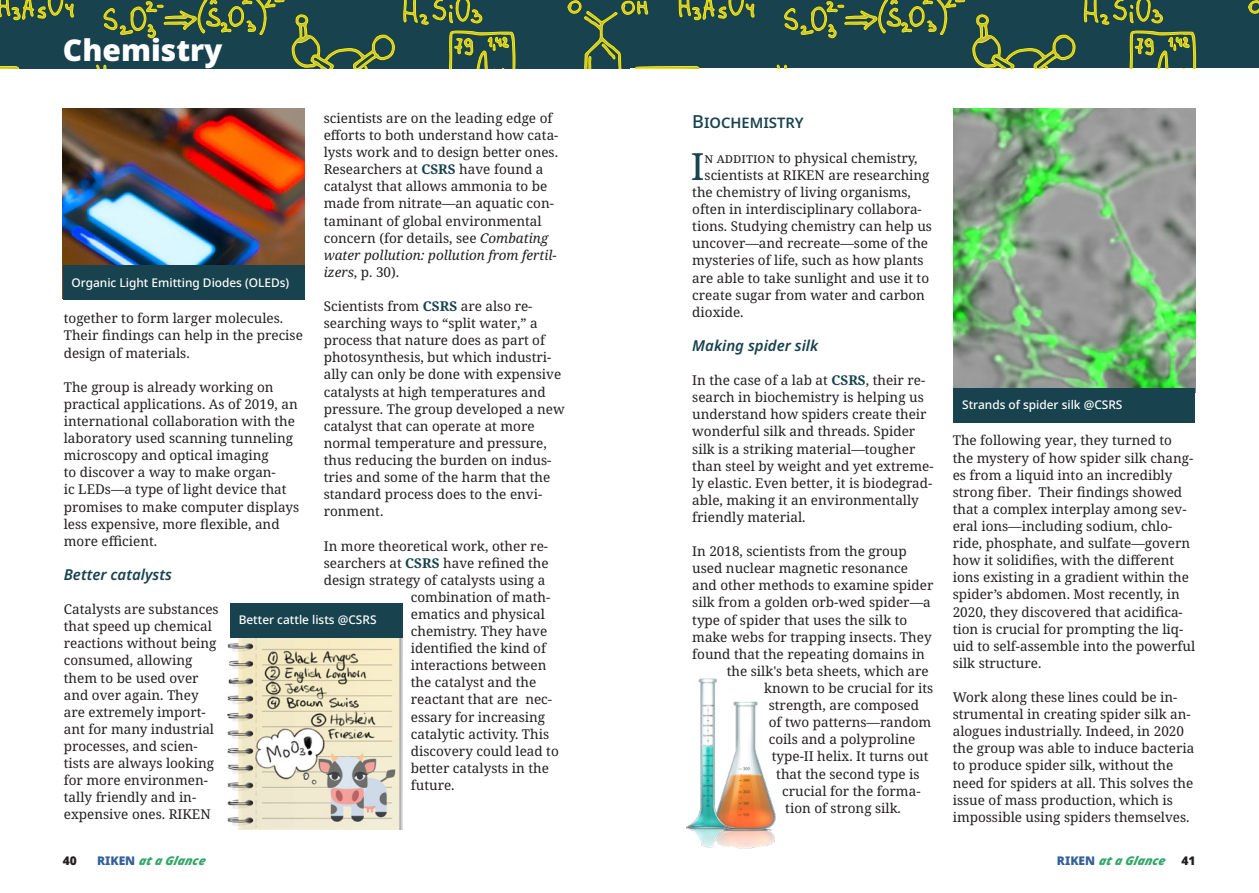
<style>
.page{position:relative;width:1259px;height:893px;background:#fff}
.page>*{position:absolute;margin:0;border:0;box-sizing:border-box;transform-origin:0 0}
.t1{font:37.5px "Noto Serif";color:#18434e}
.t2{font:900 30px "Noto Sans";color:#fff}
.t3{font:500 18px "Noto Sans";color:#18434e}
.t4{font:italic 600 15px "Noto Sans";color:#18434e}
.t5{font:13.5px/17.1px "Noto Serif";color:#231f20}
.t6{font:500 12px "Noto Sans";color:#fff}
.t7{font:italic 900 12px "Noto Sans";color:#36a768}
.t8{font:900 12px "Noto Sans";color:#231f20}
.s1{font-weight:700;color:#18434e}
.s2{font-style:italic}
.s3{font-style:normal;color:#316198}
.s4{font-style:normal;color:#231f20}
</style>
<div class="page">
<div style="left:0;top:0;width:1259px;height:68px;background:#18434e"></div>
<svg style="left:1248px;top:0;width:11px;height:14px"></svg>
<svg style="left:972px;top:14px;width:103px;height:54px"></svg>
<svg style="left:776px;top:65px;width:11px;height:3px"></svg>
<svg style="left:1084px;top:0;width:112px;height:69px"></svg>
<svg style="left:784px;top:0;width:181px;height:38px"></svg>
<svg style="left:567px;top:0;width:187px;height:68px"></svg>
<svg style="left:96px;top:65px;width:11px;height:3px"></svg>
<svg style="left:0;top:0;width:74px;height:21px"></svg>
<svg style="left:0;top:66px;width:19px;height:2px"></svg>
<svg style="left:403px;top:0;width:112px;height:68px"></svg>
<svg style="left:103px;top:0;width:181px;height:38px"></svg>
<svg style="left:292px;top:14px;width:103px;height:54px"></svg>
<img style="left:736px;top:701px;width:40px;height:148px">
<img style="left:687px;top:678px;width:49px;height:170px">
<img style="left:953px;top:108px;width:242px;height:280px">
<div style="left:953px;top:388px;width:242px;height:34px;background:#18434e"></div>
<img style="left:227px;top:637px;width:175px;height:192px">
<div style="left:230px;top:603px;width:172px;height:34px;background:#18434e"></div>
<img style="left:63px;top:108px;width:242px;height:158px">
<div style="left:63px;top:266px;width:242px;height:34px;background:#18434e"></div>
<h2 class="t2" style="left:63px;top:27px;width:161px">Chemistry</h2>
<p class="t5" style="left:324px;top:110px;width:236px">scientists are on the leading edge of efforts to both understand how cata&shy;lysts work and to design better ones.<br>Researchers at <span class="s1">CSRS</span> have found a catalyst that allows ammonia to be made from nitrate—an aquatic con&shy;taminant of global environmental concern (for details, see <span class="s2">Combating water pollution: pollution from fertil&shy;izers</span>, p. 30).</p>
<p class="t5" style="left:324px;top:298px;width:242px">Scientists from <span class="s1">CSRS</span> are also re&shy;searching ways to “split water,” a process that nature does as part of photosynthesis, but which industri&shy;ally can only be done with expensive catalysts at high temperatures and pressure. The group developed a new catalyst that can operate at more normal temperature and pressure, thus reducing the burden on indus&shy;tries and some of the harm that the standard process does to the envi&shy;ronment.</p>
<p class="t5" style="left:324px;top:537px;width:226px">In more theoretical work, other re-</p>
<p class="t5" style="left:324px;top:555px;width:226px">searchers at <span class="s1">CSRS</span> have refined the</p>
<p class="t5" style="left:324px;top:572px;width:223px">design strategy of catalysts using a</p>
<p class="t5" style="left:411px;top:589px;width:141px">combination of math-</p>
<p class="t5" style="left:411px;top:606px;width:136px">ematics and physical</p>
<p class="t5" style="left:411px;top:623px;width:138px">chemistry. They have</p>
<p class="t5" style="left:411px;top:640px;width:137px">identified the kind of</p>
<p class="t5" style="left:411px;top:657px;width:137px">interactions between</p>
<p class="t5" style="left:411px;top:674px;width:127px">the catalyst and the</p>
<p class="t5" style="left:411px;top:691px;width:143px">reactant that are nec-</p>
<p class="t5" style="left:411px;top:709px;width:136px">essary for increasing</p>
<p class="t5" style="left:411px;top:726px;width:140px">catalytic activity. This</p>
<p class="t5" style="left:411px;top:743px;width:150px">discovery could lead to</p>
<p class="t5" style="left:411px;top:760px;width:140px">better catalysts in the</p>
<p class="t5" style="left:411px;top:777px;width:45px">future.</p>
<p class="t6" style="left:71px;top:274px;width:219px">Organic Light Emitting Diodes (OLEDs)</p>
<p class="t5" style="left:64px;top:310px;width:241px">together to form larger molecules.<br>Their findings can help in the precise design of materials.</p>
<p class="t5" style="left:64px;top:379px;width:237px">The group is already working on practical applications. As of 2019, an international collaboration with the laboratory used scanning tunneling microscopy and optical imaging<br>to discover a way to make organ-<br>ic LEDs—a type of light device that promises to make computer displays less expensive, more flexible, and more efficient.</p>
<p class="t4" style="left:64px;top:564px;width:110px">Better catalysts</p>
<p class="t5" style="left:64px;top:601px;width:156px">Catalysts are substances that speed up chemical reactions without being consumed, allowing them to be used over and over again. They are extremely import&shy;ant for many industrial processes, and scien&shy;tists are always looking for more environmen&shy;tally friendly and in&shy;expensive ones. RIKEN</p>
<p class="t6" style="left:239px;top:612px;width:139px">Better cattle lists @CSRS</p>
<h3 class="t3" style="left:692px;top:108px;width:113px">Biochemistry</h3>
<h1 class="t1" style="left:691px;top:141px;width:15px">I</h1>
<p class="t5" style="left:704px;top:150px;width:214px">n addition to physical chemistry,</p>
<p class="t5" style="left:704px;top:167px;width:226px">scientists at RIKEN are researching</p>
<p class="t5" style="left:692px;top:184px;width:220px">the chemistry of living organisms,</p>
<p class="t5" style="left:692px;top:201px;width:231px">often in interdisciplinary collabora-</p>
<p class="t5" style="left:692px;top:218px;width:241px">tions. Studying chemistry can help us</p>
<p class="t5" style="left:692px;top:235px;width:237px">uncover—and recreate—some of the</p>
<p class="t5" style="left:692px;top:252px;width:233px">mysteries of life, such as how plants</p>
<p class="t5" style="left:692px;top:270px;width:238px">are able to take sunlight and use it to</p>
<p class="t5" style="left:692px;top:287px;width:234px">create sugar from water and carbon</p>
<p class="t5" style="left:692px;top:304px;width:53px">dioxide.</p>
<p class="t4" style="left:692px;top:335px;width:128px">Making spider silk</p>
<p class="t5" style="left:692px;top:372px;width:243px">In the case of a lab at <span class="s1">CSRS</span>, their re&shy;search in biochemistry is helping us understand how spiders create their wonderful silk and threads. Spider silk is a striking material—tougher than steel by weight and yet extreme&shy;ly elastic. Even better, it is biodegrad&shy;able, making it an environmentally friendly material.</p>
<p class="t5" style="left:692px;top:543px;width:216px">In 2018, scientists from the group</p>
<p class="t5" style="left:692px;top:560px;width:217px">used nuclear magnetic resonance</p>
<p class="t5" style="left:692px;top:577px;width:243px">and other methods to examine spider</p>
<p class="t5" style="left:692px;top:594px;width:240px">silk from a golden orb-wed spider—a</p>
<p class="t5" style="left:692px;top:612px;width:217px">type of spider that uses the silk to</p>
<p class="t5" style="left:692px;top:629px;width:241px">make webs for trapping insects. They</p>
<p class="t5" style="left:692px;top:646px;width:234px">found that the repeating domains in</p>
<p class="t5" style="left:727px;top:663px;width:203px">the silk's beta sheets, which are</p>
<p class="t5" style="left:764px;top:680px;width:170px">known to be crucial for its</p>
<p class="t5" style="left:769px;top:697px;width:152px">strength, are composed</p>
<p class="t5" style="left:769px;top:714px;width:164px">of two patterns—random</p>
<p class="t5" style="left:769px;top:731px;width:148px">coils and a polyproline</p>
<p class="t5" style="left:772px;top:748px;width:158px">type-II helix. It turns out</p>
<p class="t5" style="left:776px;top:765px;width:145px">that the second type is</p>
<p class="t5" style="left:782px;top:783px;width:140px">crucial for the forma-</p>
<p class="t5" style="left:785px;top:800px;width:117px">tion of strong silk.</p>
<p class="t6" style="left:962px;top:397px;width:162px">Strands of spider silk @CSRS</p>
<p class="t5" style="left:952px;top:432px;width:244px">The following year, they turned to the mystery of how spider silk chang&shy;es from a liquid into an incredibly strong fiber. Their findings showed that a complex interplay among sev&shy;eral ions—including sodium, chlo&shy;ride, phosphate, and sulfate—govern how it solidifies, with the different ions existing in a gradient within the spider’s abdomen. Most recently, in 2020, they discovered that acidifica&shy;tion is crucial for prompting the liq&shy;uid to self-assemble into the powerful silk structure.</p>
<p class="t5" style="left:952px;top:689px;width:243px">Work along these lines could be in&shy;strumental in creating spider silk an&shy;alogues industrially. Indeed, in 2020 the group was able to induce bacteria to produce spider silk, without the need for spiders at all. This solves the issue of mass production, which is impossible using spiders themselves.</p>
<p class="t8" style="left:63px;top:851px;width:16px">40</p>
<p class="t7" style="left:97px;top:851px;width:113px"><span class="s3">R I K E N</span> ata Glance</p>
<p class="t7" style="left:1057px;top:851px;width:140px"><span class="s3">RI K E N</span> ata Glance <span class="s4">4 1</span></p>
</div>
